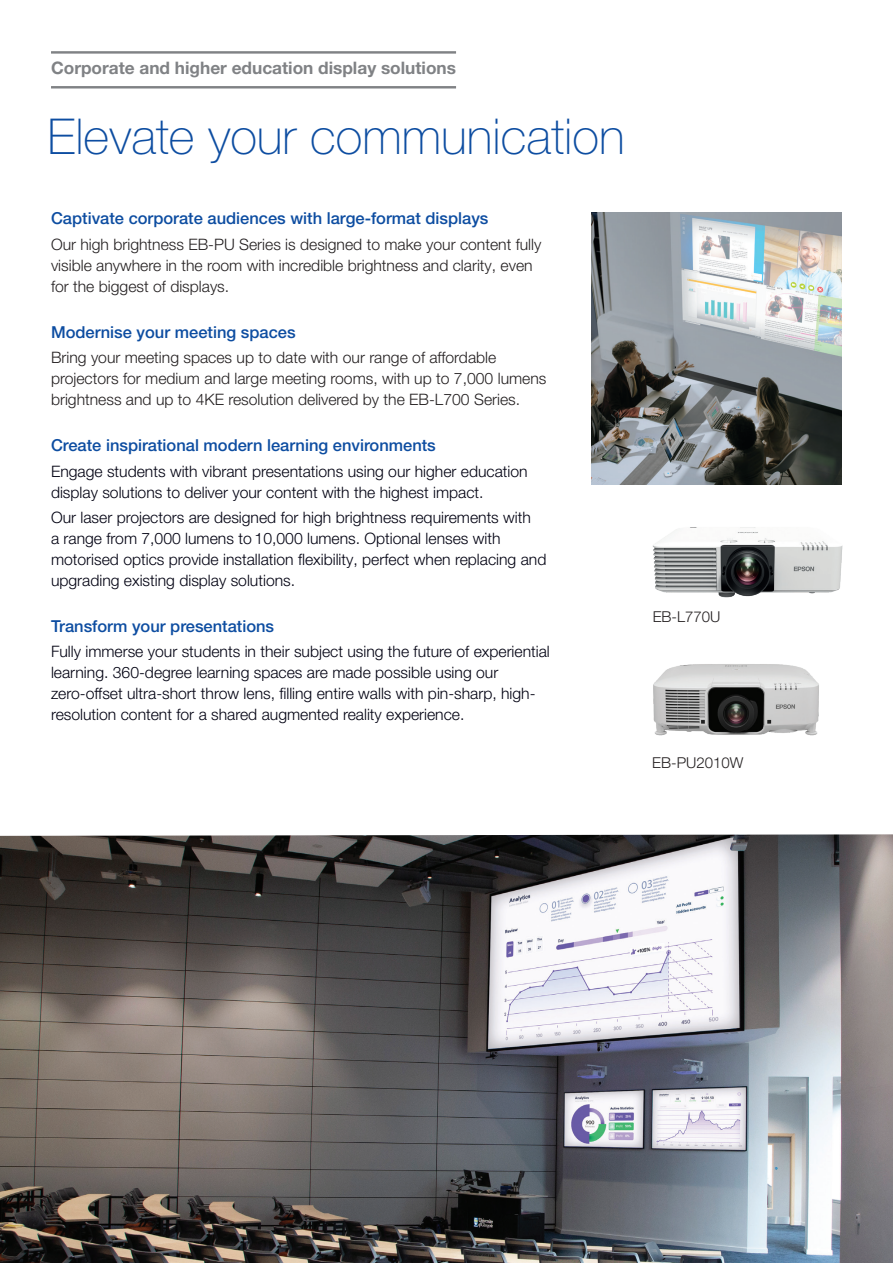
<style>
.page{position:relative;width:893px;height:1263px;background:#fff}
.page>*{position:absolute;margin:0;border:0;box-sizing:border-box;transform-origin:0 0}
.t1{font:100 49.5px "Helvetica Neue LT Pro";color:#0d4da1}
.t2{font:700 17.25px "Helvetica Neue LT Pro";color:#808285}
.t3{font:500 16.5px "Helvetica Neue LT Pro";color:#0d4da1}
.t4{font:300 15.75px/21px "Helvetica Neue LT Pro";color:#010111}
.t5{font:300 15.75px/21px "Helvetica Neue LT Pro";color:#231f20}
.t6{font:300 15px "Helvetica Neue LT Pro";color:#231f20}
</style>
<div class="page">
<img style="left:591px;top:213px;width:251px;height:272px">
<img style="left:653px;top:527px;width:190px;height:71px">
<img style="left:653px;top:664px;width:166px;height:72px">
<img style="left:0;top:834px;width:893px;height:429px">
<hr style="left:51px;top:51px;width:405px;height:3px;background:#808285">
<hr style="left:51px;top:86px;width:405px;height:2px;background:#808285">
<p class="t2" style="left:51px;top:57px;width:407px">Corporate and higher education display solutions</p>
<h1 class="t1" style="left:48px;top:107px;width:579px">Elevate your communication</h1>
<p class="t3" style="left:51px;top:209px;width:439px">Captivate corporate audiences with large-format displays</p>
<p class="t5" style="left:51px;top:233px;width:492px">Our high brightness EB-PU Series is designed to make your content fully visible anywhere in the room with incredible brightness and clarity, even for the biggest of displays.</p>
<p class="t3" style="left:51px;top:322px;width:246px">Modernise your meeting spaces</p>
<p class="t5" style="left:51px;top:347px;width:497px">Bring your meeting spaces up to date with our range of affordable projectors for medium and large meeting rooms, with up to 7,000 lumens brightness and up to 4KE resolution delivered by the EB-L700 Series.</p>
<p class="t3" style="left:51px;top:436px;width:386px">Create inspirational modern learning environments</p>
<p class="t4" style="left:51px;top:460px;width:478px">Engage students with vibrant presentations using our higher education display solutions to deliver your content with the highest impact.</p>
<p class="t4" style="left:51px;top:506px;width:497px">Our laser projectors are designed for high brightness requirements with<br>a range from 7,000 lumens to 10,000 lumens. Optional lenses with motorised optics provide installation flexibility, perfect when replacing and upgrading existing display solutions.</p>
<p class="t3" style="left:51px;top:616px;width:225px">Transform your presentations</p>
<p class="t4" style="left:51px;top:641px;width:500px">Fully immerse your students in their subject using the future of experiential learning. 360-degree learning spaces are made possible using our zero-offset ultra-short throw lens, filling entire walls with pin-sharp, high&shy;resolution content for a shared augmented reality experience.</p>
<p class="t6" style="left:653px;top:608px;width:69px">EB-L770U</p>
<p class="t6" style="left:652px;top:753px;width:93px">EB-PU2010W</p>
</div>
